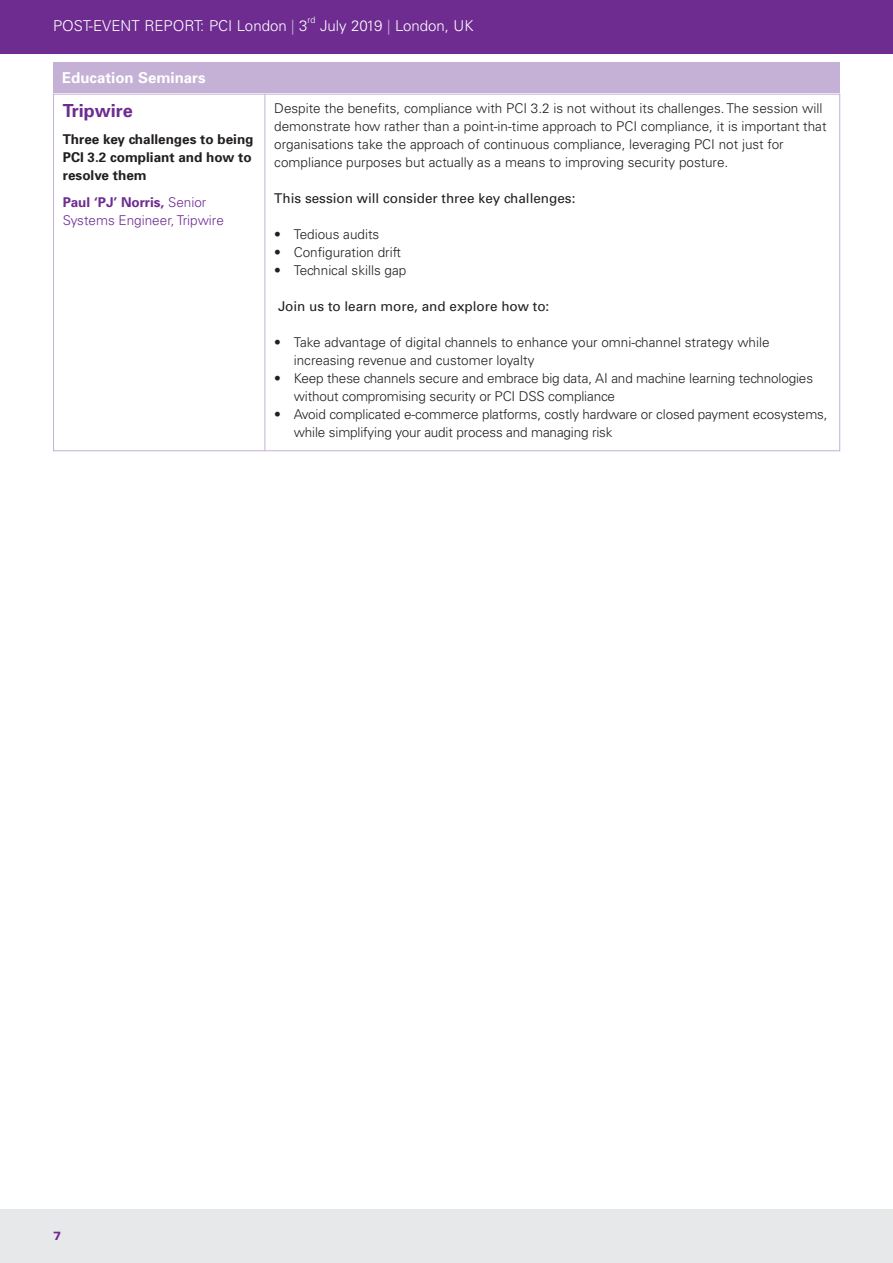
<style>
.page{position:relative;width:893px;height:1263px;background:#fff}
.page>*{position:absolute;margin:0;border:0;box-sizing:border-box;transform-origin:0 0}
.t1{font:700 18px "Univers";color:#6e2c91}
.t2{font:300 15px "Univers";color:#fff}
.t3{font:700 15px "Univers";color:#fff}
.t4{font:300 13.5px/18px "Univers";color:#231f20}
.t5{font:13.5px "Univers";color:#231f20}
.t6{font:700 13.5px/18px "Univers";color:#231f20}
.t7{font:300 13.5px/18px "Univers";color:#6e2c91}
.t8{font:900 12px "Univers";color:#6e2c91}
.t9{font:300 9px "Univers";color:#fff}
.s1{color:#c4b1d5}
.s2{font-weight:700}
</style>
<div class="page">
<div style="left:0;top:0;width:893px;height:53px;background:#6e2c91"></div>
<div style="left:0;top:1210px;width:893px;height:53px;background:#e7e8e9"></div>
<div style="left:53px;top:62px;width:787px;height:33px;background:#c4b1d5"></div>
<hr style="left:53px;top:94px;width:1px;height:357px;background:#c4b1d5">
<hr style="left:265px;top:94px;width:1px;height:357px;background:#c4b1d5">
<hr style="left:839px;top:94px;width:1px;height:357px;background:#c4b1d5">
<hr style="left:53px;top:450px;width:787px;height:1px;background:#c4b1d5">
<p class="t2" style="left:53px;top:20px;width:256px">POST-EVENT REPORT: PCI London <span class="s1">|</span> 3</p>
<p class="t9" style="left:308px;top:17px;width:10px">rd</p>
<p class="t2" style="left:320px;top:20px;width:155px">July 2019 <span class="s1">|</span> London, UK</p>
<p class="t3" style="left:62px;top:72px;width:145px">Education Seminars</p>
<h1 class="t1" style="left:63px;top:104px;width:71px">Tripwire</h1>
<p class="t6" style="left:63px;top:131px;width:192px">Three key challenges to being<br>PCI 3.2 compliant and how to resolve them</p>
<p class="t7" style="left:63px;top:194px;width:162px"><span class="s2">Paul ‘PJ’ Norris,</span> Senior<br>Systems Engineer, Tripwire</p>
<p class="t4" style="left:274px;top:101px;width:554px">Despite the benefits, compliance with PCI 3.2 is not without its challenges. The session will demonstrate how rather than a point-in-time approach to PCI compliance, it is important that organisations take the approach of continuous compliance, leveraging PCI not just for compliance purposes but actually as a means to improving security posture.</p>
<p class="t5" style="left:274px;top:194px;width:303px">This session will consider three key challenges:</p>
<p class="t4" style="left:274px;top:227px;width:106px">• Tedious audits</p>
<p class="t4" style="left:274px;top:245px;width:128px">• Configuration drift</p>
<p class="t4" style="left:274px;top:263px;width:134px">• Technical skills gap</p>
<p class="t5" style="left:278px;top:302px;width:273px">Join us to learn more, and explore how to:</p>
<p class="t4" style="left:294px;top:335px;width:477px;text-indent:-19px">• Take advantage of digital channels to enhance your omni-channel strategy while increasing revenue and customer loyalty</p>
<p class="t4" style="left:294px;top:371px;width:521px;text-indent:-20px">• Keep these channels secure and embrace big data, AI and machine learning technologies without compromising security or PCI DSS compliance</p>
<p class="t4" style="left:294px;top:407px;width:535px;text-indent:-20px">• Avoid complicated e-commerce platforms, costly hardware or closed payment ecosystems, while simplifying your audit process and managing risk</p>
<p class="t8" style="left:53px;top:1231px;width:10px">7</p>
</div>
